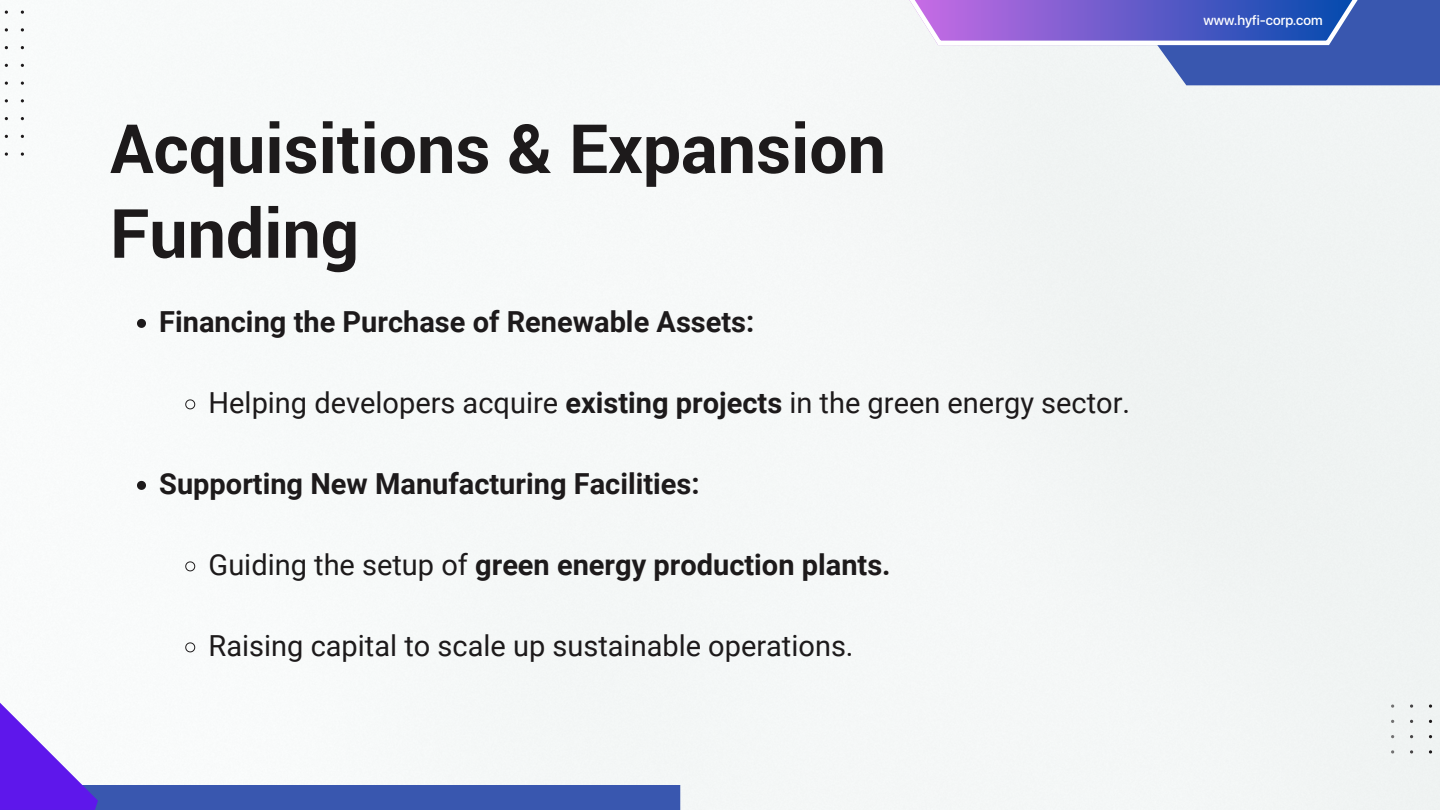
<style>
.page{position:relative;width:1440px;height:810px;background:#fff}
.page>*{position:absolute;margin:0;border:0;box-sizing:border-box;transform-origin:0 0}
.t1{font:700 68px/84.7px "Roboto";color:#1d1a1b}
.t2{font:700 29px "Roboto";color:#1d1a1b}
.t3{font:29px "Roboto";color:#1d1a1b}
.t4{font:500 14px "SF Pro Display";color:#fff}
.s1{font-weight:700}
.s2{font-weight:400}
</style>
<div class="page">
<svg style="left:909px;top:0;width:531px;height:85px"></svg>
<svg style="left:21px;top:28px;width:3px;height:4px"></svg>
<svg style="left:5px;top:28px;width:3px;height:4px"></svg>
<svg style="left:0;top:703px;width:680px;height:107px"></svg>
<svg style="left:137px;top:319px;width:9px;height:9px"></svg>
<svg style="left:185px;top:399px;width:11px;height:11px"></svg>
<svg style="left:137px;top:481px;width:9px;height:9px"></svg>
<svg style="left:185px;top:561px;width:11px;height:11px"></svg>
<svg style="left:185px;top:642px;width:11px;height:11px"></svg>
<p class="t1" style="left:110px;top:106px;width:777px">Acquisitions &amp; Expansion<br>Funding</p>
<p class="t2" style="left:159px;top:301px;width:597px">Financing the Purchase of Renewable Assets:</p>
<p class="t3" style="left:209px;top:382px;width:923px">Helping developers acquire <span class="s1">existing projects</span> in the green energy sector.</p>
<p class="t2" style="left:159px;top:463px;width:542px">Supporting New Manufacturing Facilities:</p>
<p class="t2" style="left:209px;top:544px;width:684px"><span class="s2">Guiding the setup of</span> green energy production plants.</p>
<p class="t3" style="left:209px;top:625px;width:647px">Raising capital to scale up sustainable operations.</p>
<p class="t4" style="left:1203px;top:10px;width:121px">www.hyfi-corp.com</p>
</div>
